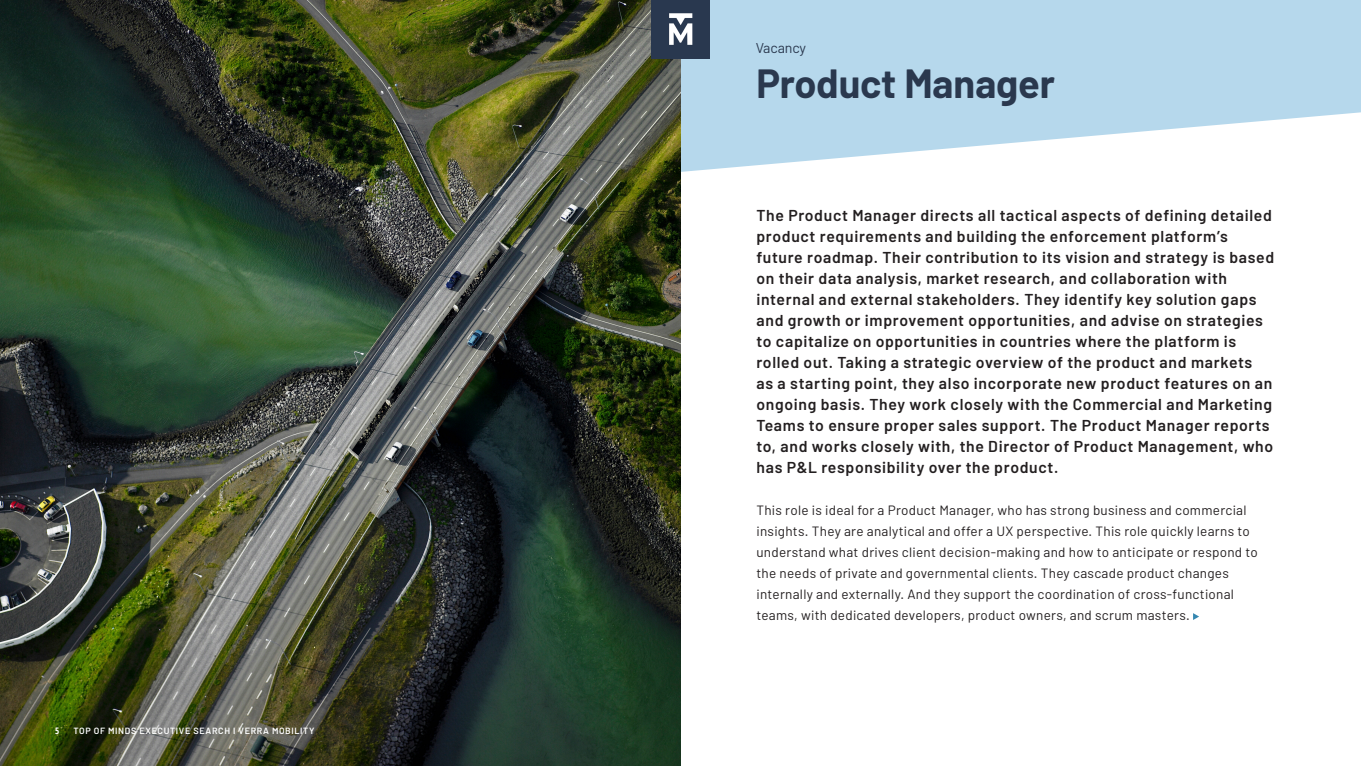
<style>
.page{position:relative;width:1361px;height:766px;background:#fff}
.page>*{position:absolute;margin:0;border:0;box-sizing:border-box;transform-origin:0 0}
.Page_header_kopie{font:700 39.75px "Barlow";letter-spacing:-.005em;color:#2a384e}
.t1{font:600 15.75px/21px "Barlow";letter-spacing:.04em;color:#231f20}
.t2{font:14.25px "Barlow";letter-spacing:-.01em;color:#2a384e}
.t3{font:13.5px/21px "Barlow";letter-spacing:.02em;color:#231f20}
.t4{font:600 9px "Barlow";letter-spacing:.07em;color:#fff}
.t5{font:700 condensed 9px "Open Sans";color:#fff}
</style>
<div class="page">
<svg style="left:680px;top:0;width:681px;height:231px;fill:#b6d8ec"></svg>
<img style="left:0;top:0;width:680px;height:765px">
<img style="left:651px;top:0;width:58px;height:58px">
<svg style="left:1193px;top:613px;width:6px;height:6px"></svg>
<p class="t5" style="left:55px;top:724px;width:6px">5</p>
<p class="t4" style="left:73px;top:724px;width:243px">TOP OF MINDS EXECUTIVE SEARCH I VERRA MOBILITY</p>
<p class="t2" style="left:755px;top:39px;width:52px">Vacancy</p>
<p class="Page_header_kopie" style="left:756px;top:54px;width:300px">Product Manager</p>
<p class="t1" style="left:756px;top:203px;width:519px">The Product Manager directs all tactical aspects of defining detailed product requirements and building the enforcement platform’s future roadmap. Their contribution to its vision and strategy is based on their data analysis, market research, and collaboration with internal and external stakeholders. They identify key solution gaps and growth or improvement opportunities, and advise on strategies to capitalize on opportunities in countries where the platform is rolled out. Taking a strategic overview of the product and markets<br>as a starting point, they also incorporate new product features on an ongoing basis. They work closely with the Commercial and Marketing Teams to ensure proper sales support. The Product Manager reports to, and works closely with, the Director of Product Management, who has P&amp;L responsibility over the product.</p>
<p class="t3" style="left:756px;top:499px;width:503px">This role is ideal for a Product Manager, who has strong business and commercial insights. They are analytical and offer a UX perspective. This role quickly learns to understand what drives client decision-making and how to anticipate or respond to the needs of private and governmental clients. They cascade product changes internally and externally. And they support the coordination of cross-functional teams, with dedicated developers, product owners, and scrum masters.</p>
</div>
